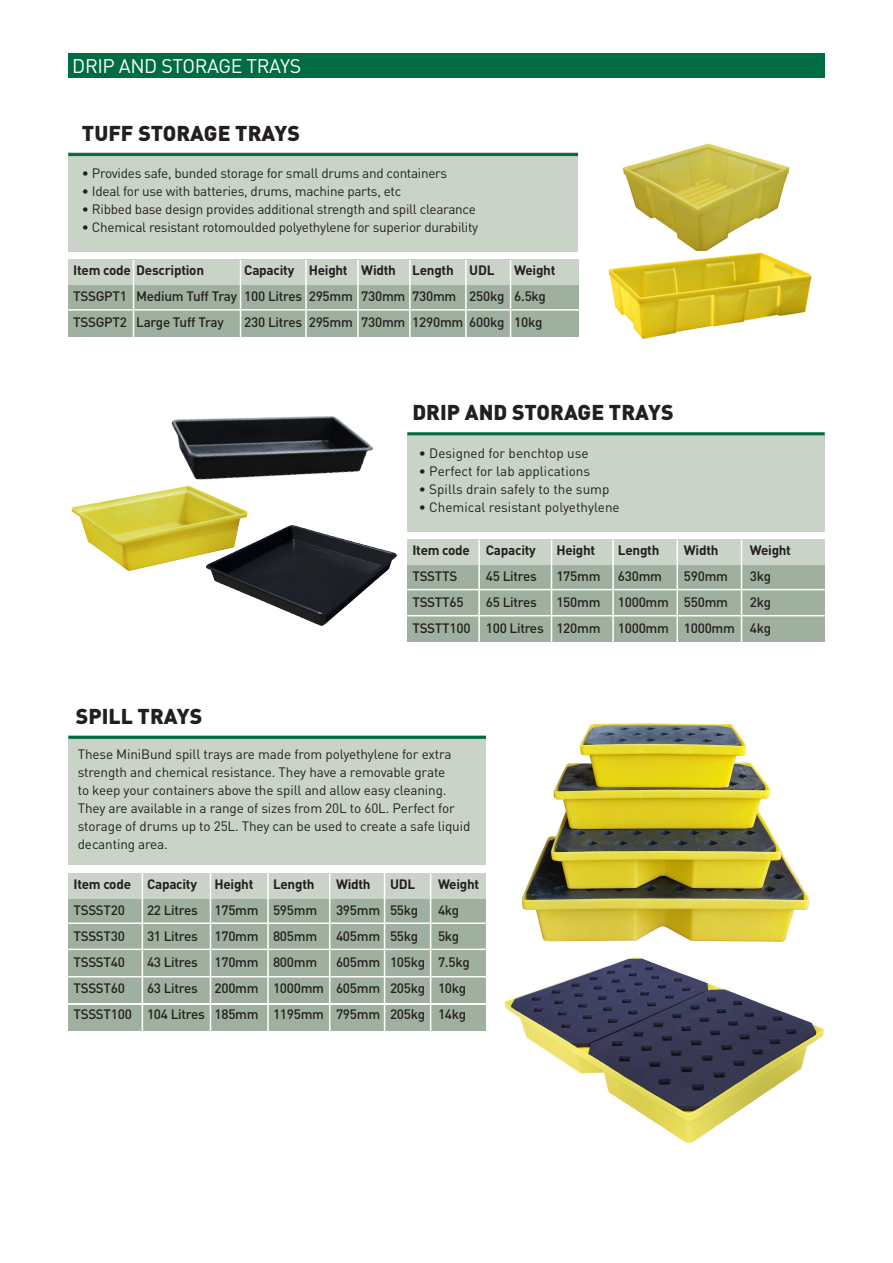
<style>
.page{position:relative;width:893px;height:1263px;background:#fff}
.page>*{position:absolute;margin:0;border:0;box-sizing:border-box;transform-origin:0 0}
.t1{font:900 21.15px "DIN";color:#231f20}
.t2{font:19.5px "DIN";letter-spacing:-.02em;color:#fff}
.t3{font:13.5px/18px "DIN";letter-spacing:-.02em;color:#231f20}
.t4{font:500 13.5px "DIN";letter-spacing:-.02em;color:#231f20}
.t5{font:700 13.5px "DIN";letter-spacing:-.02em;color:#231f20}
.t6{font:13.5px "DIN";color:#231f20}
</style>
<div class="page">
<img style="left:171px;top:416px;width:202px;height:64px">
<div style="left:68px;top:153px;width:510px;height:99px;background:#cad3c8"></div>
<div style="left:407px;top:432px;width:417px;height:99px;background:#cad3c8"></div>
<hr style="left:68px;top:153px;width:510px;height:3px;background:#016c44">
<hr style="left:407px;top:432px;width:418px;height:3px;background:#016c44">
<div style="left:68px;top:285px;width:511px;height:26px;background:#9fb19e"></div>
<div style="left:407px;top:565px;width:418px;height:26px;background:#9fb19e"></div>
<div style="left:68px;top:311px;width:511px;height:25px;background:#9fb19e"></div>
<div style="left:407px;top:590px;width:418px;height:26px;background:#9fb19e"></div>
<div style="left:407px;top:616px;width:418px;height:26px;background:#9fb19e"></div>
<div style="left:68px;top:259px;width:511px;height:26px;background:#cad3c8"></div>
<div style="left:407px;top:539px;width:418px;height:26px;background:#cad3c8"></div>
<hr style="left:133px;top:260px;width:1px;height:78px;background:#fff">
<hr style="left:478px;top:540px;width:2px;height:102px;background:#fff">
<hr style="left:240px;top:260px;width:1px;height:78px;background:#fff">
<hr style="left:551px;top:540px;width:1px;height:102px;background:#fff">
<hr style="left:68px;top:309px;width:511px;height:2px;background:#fff">
<hr style="left:407px;top:589px;width:418px;height:1px;background:#fff">
<hr style="left:407px;top:615px;width:418px;height:1px;background:#fff">
<hr style="left:305px;top:260px;width:2px;height:78px;background:#fff">
<hr style="left:612px;top:540px;width:2px;height:102px;background:#fff">
<hr style="left:357px;top:260px;width:2px;height:78px;background:#fff">
<hr style="left:676px;top:540px;width:2px;height:102px;background:#fff">
<hr style="left:741px;top:540px;width:1px;height:102px;background:#fff">
<hr style="left:409px;top:260px;width:2px;height:78px;background:#fff">
<hr style="left:465px;top:260px;width:2px;height:78px;background:#fff">
<hr style="left:510px;top:260px;width:1px;height:78px;background:#fff">
<img style="left:623px;top:143px;width:167px;height:108px">
<img style="left:608px;top:252px;width:204px;height:87px">
<img style="left:71px;top:485px;width:177px;height:86px">
<div style="left:68px;top:54px;width:757px;height:24px;background:#016c44"></div>
<div style="left:68px;top:736px;width:418px;height:129px;background:#cad3c8"></div>
<hr style="left:68px;top:736px;width:418px;height:3px;background:#016c44">
<div style="left:68px;top:899px;width:418px;height:25px;background:#9fb19e"></div>
<div style="left:68px;top:924px;width:418px;height:26px;background:#9fb19e"></div>
<div style="left:68px;top:950px;width:418px;height:26px;background:#9fb19e"></div>
<div style="left:68px;top:977px;width:418px;height:26px;background:#9fb19e"></div>
<div style="left:68px;top:1005px;width:418px;height:26px;background:#9fb19e"></div>
<div style="left:68px;top:873px;width:418px;height:26px;background:#cad3c8"></div>
<hr style="left:142px;top:873px;width:1px;height:158px;background:#fff">
<hr style="left:210px;top:873px;width:1px;height:158px;background:#fff">
<hr style="left:68px;top:922px;width:418px;height:2px;background:#fff">
<hr style="left:68px;top:948px;width:418px;height:2px;background:#fff">
<hr style="left:267px;top:873px;width:2px;height:158px;background:#fff">
<hr style="left:329px;top:873px;width:1px;height:158px;background:#fff">
<hr style="left:384px;top:873px;width:1px;height:158px;background:#fff">
<hr style="left:430px;top:873px;width:1px;height:158px;background:#fff">
<img style="left:521px;top:723px;width:288px;height:219px">
<img style="left:504px;top:957px;width:320px;height:187px">
<img style="left:203px;top:517px;width:194px;height:109px">
<p class="t2" style="left:72px;top:54px;width:230px">DRIP AND STORAGE TRAYS</p>
<p class="t1" style="left:82px;top:119px;width:220px">TUFF STORAGE TRAYS</p>
<p class="t3" style="left:82px;top:164px;width:367px">• Provides safe, bunded storage for small drums and containers</p>
<p class="t3" style="left:82px;top:182px;width:321px">• Ideal for use with batteries, drums, machine parts, etc</p>
<p class="t3" style="left:82px;top:200px;width:395px">• Ribbed base design provides additional strength and spill clearance</p>
<p class="t3" style="left:82px;top:218px;width:398px">• Chemical resistant rotomoulded polyethylene for superior durability</p>
<p class="t5" style="left:73px;top:261px;width:132px">Item code Description</p>
<p class="t5" style="left:244px;top:261px;width:252px">Capacity Height Width Length UDL</p>
<p class="t5" style="left:514px;top:261px;width:43px">Weight</p>
<p class="t4" style="left:73px;top:288px;width:474px">TSSGPT1 Medium Tuff Tray 100 Litres 295mm 730mm 730mm 250kg 6.5kg</p>
<p class="t4" style="left:73px;top:314px;width:152px">TSSGPT2 Large Tuff Tray</p>
<p class="t4" style="left:244px;top:314px;width:300px">230 Litres 295mm 730mm 1290mm 600kg 10kg</p>
<p class="t1" style="left:412px;top:399px;width:263px">DRIP AND STORAGE TRAYS</p>
<p class="t6" style="left:419px;top:444px;width:171px">• Designed for benchtop use</p>
<p class="t6" style="left:419px;top:462px;width:173px">• Perfect for lab applications</p>
<p class="t6" style="left:419px;top:480px;width:192px">• Spills drain safely to the sump</p>
<p class="t6" style="left:419px;top:498px;width:202px">• Chemical resistant polyethylene</p>
<p class="t1" style="left:76px;top:702px;width:128px">SPILL TRAYS</p>
<p class="t5" style="left:412px;top:541px;width:125px">Item code Capacity</p>
<p class="t5" style="left:556px;top:541px;width:40px">Height</p>
<p class="t5" style="left:618px;top:541px;width:43px">Length</p>
<p class="t5" style="left:684px;top:541px;width:36px">Width</p>
<p class="t5" style="left:750px;top:541px;width:43px">Weight</p>
<p class="t4" style="left:412px;top:567px;width:47px">TSSTTS</p>
<p class="t4" style="left:486px;top:567px;width:52px">45 Litres</p>
<p class="t4" style="left:556px;top:567px;width:46px">175mm</p>
<p class="t4" style="left:618px;top:567px;width:46px">630mm</p>
<p class="t4" style="left:684px;top:567px;width:46px">590mm</p>
<p class="t4" style="left:750px;top:567px;width:23px">3kg</p>
<p class="t4" style="left:412px;top:594px;width:53px">TSSTT65</p>
<p class="t4" style="left:486px;top:594px;width:52px">65 Litres</p>
<p class="t4" style="left:556px;top:594px;width:46px">150mm</p>
<p class="t4" style="left:618px;top:594px;width:112px">1000mm 550mm</p>
<p class="t4" style="left:750px;top:594px;width:23px">2kg</p>
<p class="t4" style="left:412px;top:620px;width:190px">TSSTT100 100 Litres 120mm</p>
<p class="t4" style="left:618px;top:620px;width:155px">1000mm 1000mm 4kg</p>
<p class="t3" style="left:78px;top:745px;width:394px">These MiniBund spill trays are made from polyethylene for extra strength and chemical resistance. They have a removable grate<br>to keep your containers above the spill and allow easy cleaning.<br>They are available in a range of sizes from 20L to 60L. Perfect for storage of drums up to 25L. They can be used to create a safe liquid decanting area.</p>
<p class="t5" style="left:74px;top:875px;width:125px">Item code Capacity</p>
<p class="t5" style="left:215px;top:875px;width:40px">Height</p>
<p class="t5" style="left:273px;top:875px;width:43px">Length</p>
<p class="t5" style="left:336px;top:875px;width:36px">Width</p>
<p class="t5" style="left:390px;top:875px;width:27px">UDL</p>
<p class="t5" style="left:438px;top:875px;width:43px">Weight</p>
<p class="t4" style="left:74px;top:901px;width:53px">TSSST20</p>
<p class="t4" style="left:147px;top:901px;width:172px">22 Litres 175mm 595mm</p>
<p class="t4" style="left:336px;top:901px;width:84px">395mm 55kg</p>
<p class="t4" style="left:438px;top:901px;width:23px">4kg</p>
<p class="t4" style="left:74px;top:927px;width:53px">TSSST30</p>
<p class="t4" style="left:147px;top:927px;width:172px">31 Litres 170mm 805mm</p>
<p class="t4" style="left:336px;top:927px;width:84px">405mm 55kg</p>
<p class="t4" style="left:438px;top:927px;width:23px">5kg</p>
<p class="t4" style="left:74px;top:953px;width:53px">TSSST40</p>
<p class="t4" style="left:147px;top:953px;width:172px">43 Litres 170mm 800mm</p>
<p class="t4" style="left:336px;top:953px;width:135px">605mm 105kg 7.5kg</p>
<p class="t4" style="left:74px;top:979px;width:53px">TSSST60</p>
<p class="t4" style="left:147px;top:979px;width:321px">63 Litres 200mm 1000mm 605mm 205kg 10kg</p>
<p class="t4" style="left:74px;top:1005px;width:394px">TSSST100 104 Litres 185mm 1195mm 795mm 205kg 14kg</p>
</div>
